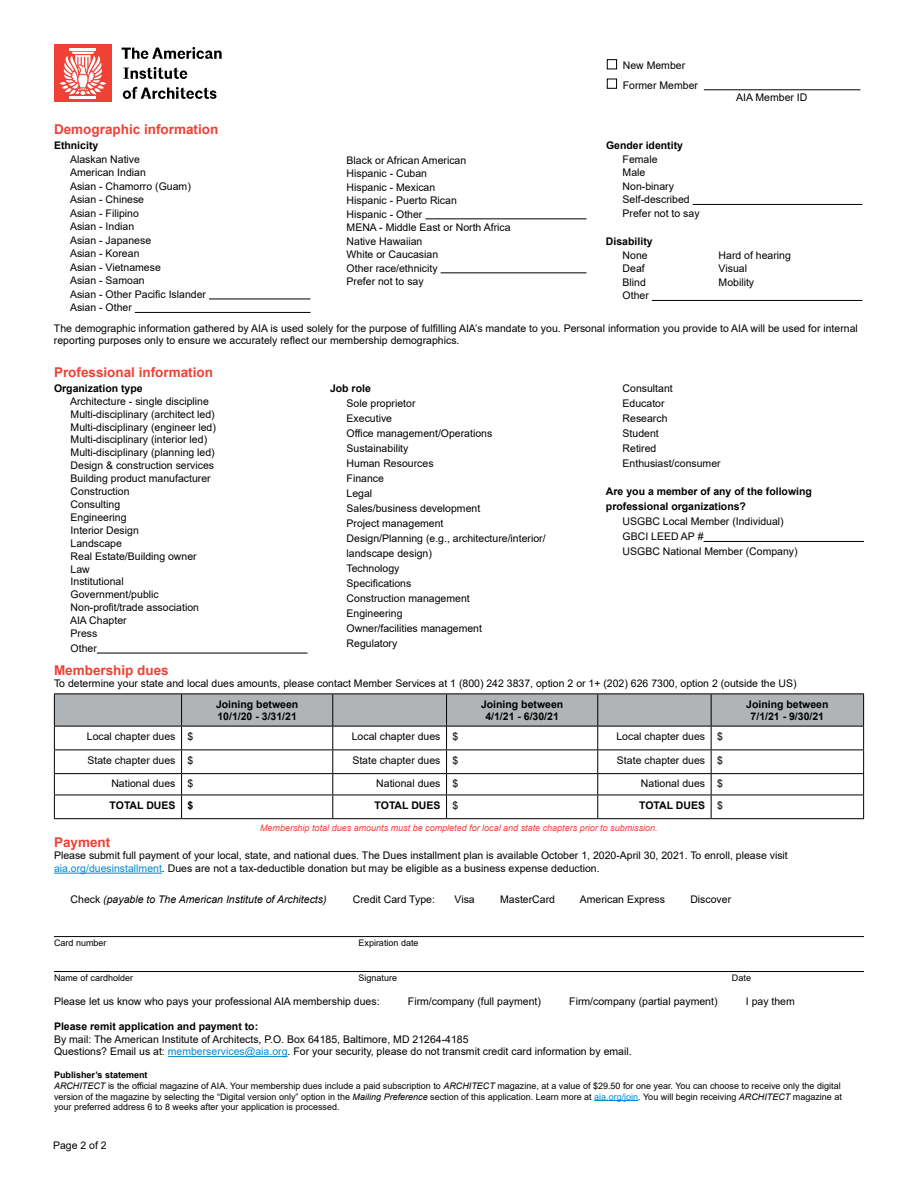
<style>
.page{position:relative;width:918px;height:1188px;background:#fff}
.page>*{position:absolute;margin:0;border:0;box-sizing:border-box;transform-origin:0 0}
.t1{font:700 13.5px "Arial";color:#ef4135}
.t2{font:10.5px/13.5px "Arial";color:#000}
.t3{font:700 10.5px/12.6px "Arial";color:#000}
.t4{font:italic 10.5px "Arial";color:#000}
.t5{font:9px/10.8px "Arial";color:#000}
.t6{font:italic 9px "Arial";color:#ef4135}
.s1{font-weight:400}
.s2{color:#0089cf}
.s3{font-style:normal}
.s4{font-weight:700}
.s5{font-style:italic}
</style>
<div class="page">
<hr style="left:704px;top:89px;width:156px;height:1px;background:#000">
<div style="left:607px;top:59px;width:10px;height:10px;border:1px solid #000"></div>
<div style="left:607px;top:79px;width:10px;height:10px;border:1px solid #000"></div>
<svg style="left:122px;top:47px;width:100px;height:12px"></svg>
<svg style="left:123px;top:67px;width:64px;height:12px"></svg>
<svg style="left:123px;top:87px;width:93px;height:12px"></svg>
<div style="left:54px;top:44px;width:58px;height:58px;background:#ef4135"></div>
<hr style="left:70px;top:48px;width:26px;height:3px;background:#fff">
<hr style="left:70px;top:96px;width:26px;height:3px;background:#fff">
<svg style="left:59px;top:52px;width:47px;height:43px"></svg>
<hr style="left:209px;top:299px;width:102px;height:1px;background:#000">
<hr style="left:135px;top:312px;width:175px;height:1px;background:#000">
<hr style="left:425px;top:218px;width:161px;height:1px;background:#000">
<hr style="left:441px;top:272px;width:146px;height:1px;background:#000">
<hr style="left:693px;top:204px;width:170px;height:1px;background:#000">
<hr style="left:652px;top:300px;width:211px;height:1px;background:#000">
<hr style="left:97px;top:653px;width:211px;height:1px;background:#000">
<hr style="left:704px;top:541px;width:160px;height:1px;background:#000">
<hr style="left:54px;top:873px;width:108px;height:1px;background:#0089cf">
<hr style="left:54px;top:936px;width:810px;height:1px;background:#000">
<hr style="left:54px;top:971px;width:810px;height:1px;background:#000">
<hr style="left:168px;top:1056px;width:120px;height:1px;background:#0089cf">
<hr style="left:594px;top:1100px;width:44px;height:1px;background:#0089cf">
<hr style="left:54px;top:693px;width:128px;height:1px;background:#000">
<hr style="left:182px;top:693px;width:151px;height:1px;background:#000">
<hr style="left:333px;top:693px;width:114px;height:1px;background:#000">
<hr style="left:447px;top:693px;width:151px;height:1px;background:#000">
<hr style="left:598px;top:693px;width:113px;height:1px;background:#000">
<hr style="left:711px;top:693px;width:153px;height:1px;background:#000">
<svg style="left:54px;top:694px;width:810px;height:124px"></svg>
<hr style="left:54px;top:818px;width:128px;height:1px;background:#000">
<hr style="left:182px;top:818px;width:151px;height:1px;background:#000">
<hr style="left:333px;top:818px;width:114px;height:1px;background:#000">
<hr style="left:447px;top:818px;width:151px;height:1px;background:#000">
<hr style="left:598px;top:818px;width:113px;height:1px;background:#000">
<hr style="left:711px;top:818px;width:153px;height:1px;background:#000">
<p class="t2" style="left:623px;top:56px;width:77px;line-height:19.4px">New Member<br>Former Member</p>
<p class="t2" style="left:736px;top:91px;width:73px">AIA Member ID</p>
<p class="t1" style="left:54px;top:120px;width:166px">Demographic information</p>
<p class="t3" style="left:54px;top:139px;width:46px">Ethnicity</p>
<p class="t2" style="left:70px;top:152px;width:137px">Alaskan Native<br>American Indian<br>Asian - Chamorro (Guam)<br>Asian - Chinese<br>Asian - Filipino<br>Asian - Indian<br>Asian - Japanese<br>Asian - Korean<br>Asian - Vietnamese<br>Asian - Samoan<br>Asian - Other Pacific Islander<br>Asian - Other</p>
<p class="t2" style="left:347px;top:153px;width:165px">Black or African American<br>Hispanic - Cuban<br>Hispanic - Mexican<br>Hispanic - Puerto Rican<br>Hispanic - Other<br>MENA - Middle East or North Africa<br>Native Hawaiian<br>White or Caucasian<br>Other race/ethnicity<br>Prefer not to say</p>
<p class="t3" style="left:606px;top:139px;width:79px">Gender identity</p>
<p class="t2" style="left:623px;top:152px;width:79px">Female<br>Male<br>Non-binary<br>Self-described<br>Prefer not to say</p>
<p class="t3" style="left:606px;top:235px;width:48px">Disability</p>
<p class="t2" style="left:623px;top:248px;width:27px">None</p>
<p class="t2" style="left:719px;top:248px;width:74px">Hard of hearing</p>
<p class="t2" style="left:623px;top:262px;width:24px">Deaf</p>
<p class="t2" style="left:719px;top:262px;width:30px">Visual</p>
<p class="t2" style="left:623px;top:275px;width:25px">Blind</p>
<p class="t2" style="left:719px;top:275px;width:37px">Mobility</p>
<p class="t2" style="left:623px;top:289px;width:28px">Other</p>
<p class="t2" style="left:54px;top:322px;width:805px;line-height:12.6px">The demographic information gathered by AIA is used solely for the purpose of fulfilling AIA’s mandate to you. Personal information you provide to AIA will be used for internal reporting purposes only to ensure we accurately reflect our membership demographics.</p>
<p class="t1" style="left:54px;top:362px;width:161px">Professional information</p>
<p class="t3" style="left:54px;top:382px;width:90px">Organization type</p>
<p class="t2" style="left:70px;top:395px;width:147px;line-height:12.9px">Architecture - single discipline<br>Multi-disciplinary (architect led)<br>Multi-disciplinary (engineer led)<br>Multi-disciplinary (interior led)<br>Multi-disciplinary (planning led)<br>Design &amp; construction services<br>Building product manufacturer<br>Construction<br>Consulting<br>Engineering<br>Interior Design<br>Landscape<br>Real Estate/Building owner<br>Law<br>Institutional<br>Government/public<br>Non-profit/trade association<br>AIA Chapter<br>Press</p>
<p class="t2" style="left:71px;top:642px;width:28px">Other</p>
<p class="t2" style="left:623px;top:381px;width:100px;line-height:15px">Consultant<br>Educator<br>Research<br>Student<br>Retired<br>Enthusiast/consumer</p>
<p class="t3" style="left:606px;top:484px;width:207px;line-height:15px">Are you a member of any of the following professional organizations?</p>
<p class="t2" style="left:623px;top:514px;width:177px;line-height:15px">USGBC Local Member (Individual)<br>GBCI LEED AP #<br>USGBC National Member (Company)</p>
<p class="t3" style="left:330px;top:382px;width:42px">Job role</p>
<p class="t2" style="left:346px;top:396px;width:201px;line-height:15px">Sole proprietor<br>Executive<br>Office management/Operations<br>Sustainability<br>Human Resources<br>Finance<br>Legal<br>Sales/business development<br>Project management<br>Design/Planning (e.g., architecture/interior/ landscape design)<br>Technology<br>Specifications<br>Construction management<br>Engineering<br>Owner/facilities management<br>Regulatory</p>
<p class="t1" style="left:54px;top:661px;width:116px">Membership dues</p>
<p class="t2" style="left:54px;top:677px;width:744px">To determine your state and local dues amounts, please contact Member Services at 1 (800) 242 3837, option 2 or 1+ (202) 626 7300, option 2 (outside the US)</p>
<p class="t3" style="left:216px;top:698px;width:84px">Joining between<br>10/1/20 - 3/31/21</p>
<p class="t3" style="left:481px;top:698px;width:84px;text-align:center">Joining between<br>4/1/21 - 6/30/21</p>
<p class="t3" style="left:746px;top:698px;width:84px;text-align:center">Joining between<br>7/1/21 - 9/30/21</p>
<p class="t2" style="left:87px;top:729px;width:108px">Local chapter dues $</p>
<p class="t2" style="left:352px;top:729px;width:108px">Local chapter dues $</p>
<p class="t2" style="left:616px;top:729px;width:108px">Local chapter dues $</p>
<p class="t2" style="left:87px;top:753px;width:107px">State chapter dues $</p>
<p class="t2" style="left:352px;top:753px;width:107px">State chapter dues $</p>
<p class="t2" style="left:617px;top:753px;width:107px">State chapter dues $</p>
<p class="t2" style="left:111px;top:777px;width:84px">National dues $</p>
<p class="t2" style="left:376px;top:777px;width:84px">National dues $</p>
<p class="t2" style="left:641px;top:777px;width:84px">National dues $</p>
<p class="t3" style="left:110px;top:799px;width:85px">TOTAL DUES $</p>
<p class="t3" style="left:375px;top:799px;width:85px">TOTAL DUES <span class="s1">$</span></p>
<p class="t3" style="left:639px;top:799px;width:85px">TOTAL DUES <span class="s1">$</span></p>
<p class="t6" style="left:260px;top:822px;width:399px">Membership total dues amounts must be completed for local and state chapters prior to submission.</p>
<p class="t1" style="left:54px;top:833px;width:58px">Payment</p>
<p class="t2" style="left:54px;top:849px;width:735px;line-height:12.6px">Please submit full payment of your local, state, and national dues. The Dues installment plan is available October 1, 2020-April 30, 2021. To enroll, please visit <span class="s2">aia.org/duesinstallment</span>. Dues are not a tax-deductible donation but may be eligible as a business expense deduction.</p>
<p class="t4" style="left:71px;top:892px;width:257px"><span class="s3">Check</span> (payable to The American Institute of Architects)</p>
<p class="t2" style="left:353px;top:892px;width:84px">Credit Card Type:</p>
<p class="t2" style="left:455px;top:892px;width:22px">Visa</p>
<p class="t2" style="left:500px;top:892px;width:56px">MasterCard</p>
<p class="t2" style="left:580px;top:892px;width:87px">American Express</p>
<p class="t2" style="left:690px;top:892px;width:42px">Discover</p>
<p class="t5" style="left:54px;top:938px;width:54px">Card number</p>
<p class="t5" style="left:358px;top:938px;width:62px">Expiration date</p>
<p class="t5" style="left:54px;top:973px;width:81px">Name of cardholder</p>
<p class="t5" style="left:358px;top:973px;width:40px">Signature</p>
<p class="t5" style="left:732px;top:973px;width:21px">Date</p>
<p class="t2" style="left:54px;top:995px;width:327px">Please let us know who pays your professional AIA membership dues:</p>
<p class="t2" style="left:408px;top:995px;width:135px">Firm/company (full payment)</p>
<p class="t2" style="left:569px;top:995px;width:150px">Firm/company (partial payment)</p>
<p class="t2" style="left:746px;top:995px;width:51px">I pay them</p>
<p class="t3" style="left:54px;top:1020px;width:206px">Please remit application and payment to:</p>
<p class="t2" style="left:54px;top:1033px;width:579px;line-height:12.6px">By mail: The American Institute of Architects, P.O. Box 64185, Baltimore, MD 21264-4185<br>Questions? Email us at: <span class="s2">memberservices@aia.org</span>. For your security, please do not transmit credit card information by email.</p>
<p class="t5" style="left:54px;top:1069px;width:789px"><span class="s4">Publisher’s statement<br></span><span class="s5">ARCHITECT</span> is the official magazine of AIA. Your membership dues include a paid subscription to <span class="s5">ARCHITECT</span> magazine, at a value of $29.50 for one year. You can choose to receive only the digital version of the magazine by selecting the “Digital version only” option in the <span class="s5">Mailing Preference</span> section of this application. Learn more at <span class="s2">aia.org/join</span>. You will begin receiving <span class="s5">ARCHITECT</span> magazine at your preferred address 6 to 8 weeks after your application is processed.</p>
<p class="t2" style="left:53px;top:1138px;width:55px">Page 2 of 2</p>
</div>
